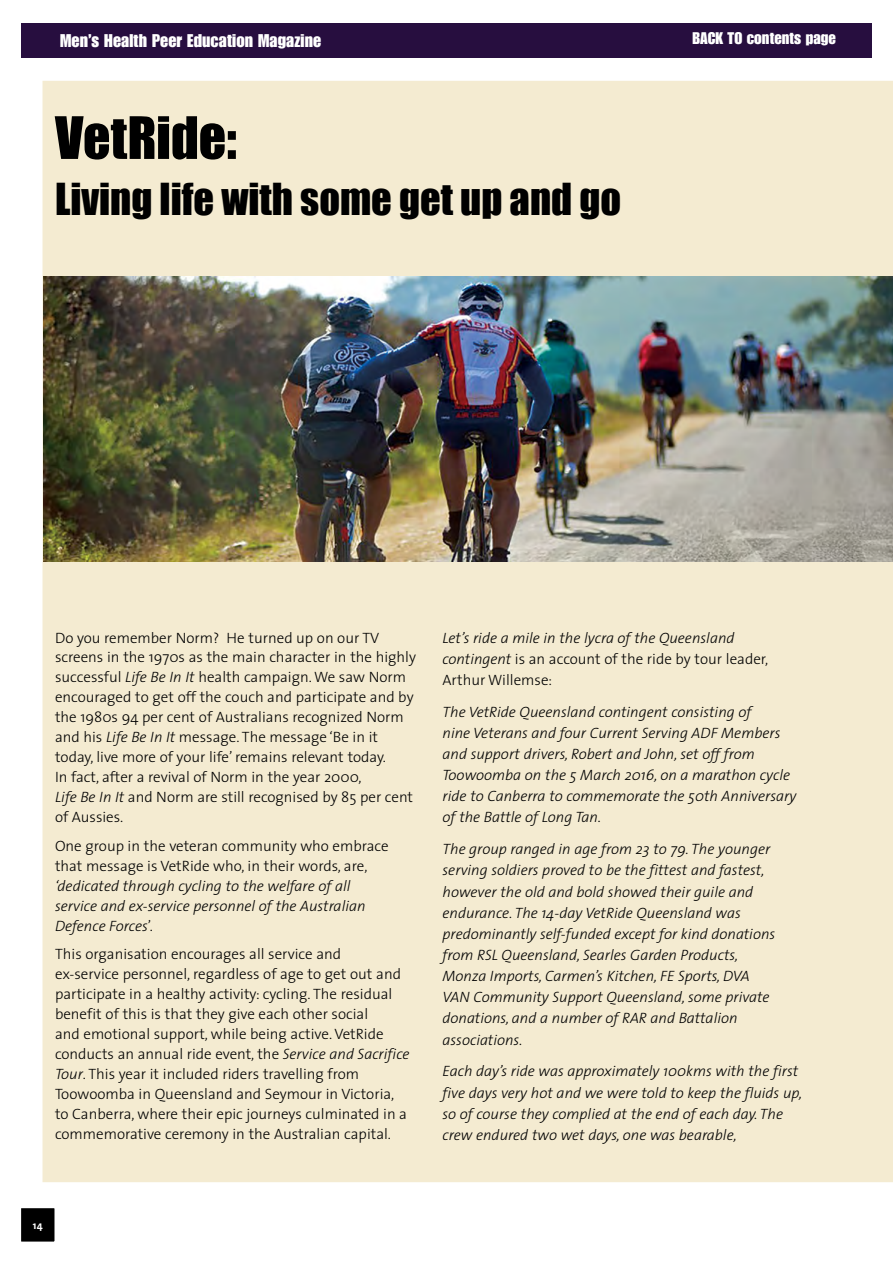
<style>
.page{position:relative;width:893px;height:1263px;background:#fff}
.page>*{position:absolute;margin:0;border:0;box-sizing:border-box;transform-origin:0 0}
.t1{font:54px "Impact";letter-spacing:-.005em;color:#000}
.t2{font:40.5px "Impact";color:#000}
.t3{font:18px "Impact LT Std";letter-spacing:.01em;color:#fff}
.t4{font:16.5px "Impact LT Std";letter-spacing:.005em;color:#fff}
.BODY{font:italic 300 15px/21.1px "The Sans";color:#000}
.BODY-2{font:300 15px/20px "The Sans";color:#000}
.t5{font:700 10.8px "The Sans";color:#fff}
.s1{font-style:italic}
.s2{font-style:normal}
</style>
<div class="page">
<div style="left:43px;top:81px;width:850px;height:1101px;background:#f4ebd1"></div>
<img style="left:43px;top:276px;width:850px;height:286px">
<div style="left:21px;top:23px;width:851px;height:34px;background:#270e3f"></div>
<svg style="left:21px;top:1208px;width:34px;height:34px"></svg>
<p class="t3" style="left:60px;top:30px;width:262px">Men’s Health Peer Education Magazine</p>
<p class="t4" style="left:692px;top:28px;width:145px">BACK TO contents page</p>
<h2 class="t1" style="left:55px;top:96px;width:183px">VetRide:</h2>
<h2 class="t2" style="left:55px;top:168px;width:568px">Living life with some get up and go</h2>
<p class="BODY-2" style="left:55px;top:627px;width:362px">Do you remember Norm? He turned up on our TV screens in the 1970s as the main character in the highly successful <span class="s1">Life Be In It</span> health campaign. We saw Norm encouraged to get off the couch and participate and by the 1980s 94 per cent of Australians recognized Norm and his <span class="s1">Life Be In It</span> message. The message ‘Be in it today, live more of your life’ remains relevant today.<br>In fact, after a revival of Norm in the year 2000,<br><span class="s1">Life Be In It</span> and Norm are still recognised by 85 per cent of Aussies.</p>
<p class="BODY" style="left:55px;top:835px;width:335px;line-height:20px"><span class="s2">One group in the veteran community who embrace that message is VetRide who, in their words, are, </span>‘dedicated through cycling to the welfare of all service and ex-service personnel of the Australian Defence Forces<span class="s2">’.</span></p>
<p class="BODY-2" style="left:55px;top:944px;width:356px">This organisation encourages all service and<br>ex-service personnel, regardless of age to get out and participate in a healthy activity: cycling. The residual benefit of this is that they give each other social<br>and emotional support, while being active. VetRide conducts an annual ride event, the <span class="s1">Service and Sacrifice Tour</span>. This year it included riders travelling from Toowoomba in Queensland and Seymour in Victoria, to Canberra, where their epic journeys culminated in a commemorative ceremony in the Australian capital.</p>
<p class="BODY" style="left:442px;top:626px;width:327px">Let’s ride a mile in the lycra of the Queensland contingent <span class="s2">is an account of the ride by tour leader,<br>Arthur Willemse:</span></p>
<p class="BODY" style="left:442px;top:700px;width:355px">The VetRide Queensland contingent consisting of<br>nine Veterans and four Current Serving ADF Members and support drivers, Robert and John, set off from Toowoomba on the 5 March 2016, on a marathon cycle ride to Canberra to commemorate the 50th Anniversary of the Battle of Long Tan.</p>
<p class="BODY" style="left:442px;top:838px;width:334px">The group ranged in age from 23 to 79. The younger serving soldiers proved to be the fittest and fastest, however the old and bold showed their guile and endurance. The 14-day VetRide Queensland was predominantly self-funded except for kind donations from RSL Queensland, Searles Garden Products, Monza Imports, Carmen’s Kitchen, FE Sports, DVA VAN Community Support Queensland, some private donations, and a number of RAR and Battalion associations.</p>
<p class="BODY" style="left:442px;top:1060px;width:361px">Each day’s ride was approximately 100kms with the first five days very hot and we were told to keep the fluids up, so of course they complied at the end of each day. The crew endured two wet days, one was bearable,</p>
<p class="t5" style="left:33px;top:1216px;width:11px">14</p>
</div>
